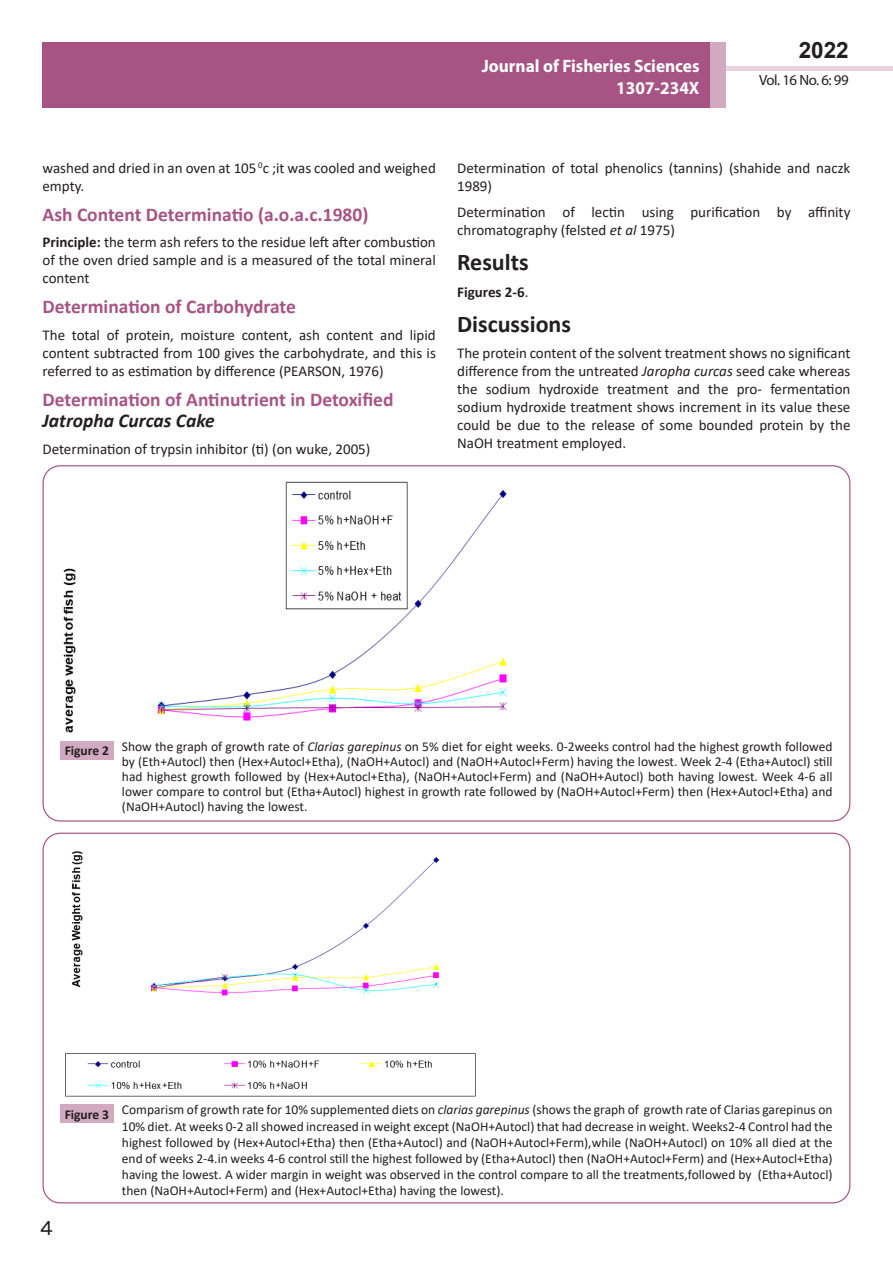
<style>
.page{position:relative;width:893px;height:1263px;background:#fff}
.page>*{position:absolute;margin:0;border:0;box-sizing:border-box;transform-origin:0 0}
.t1{font:25.5px "Tunga";color:#231f20}
.side-heading{font:700 24px "Calibri";color:#231f20}
.t2{font:700 22.5px "Arial";color:#231f20}
.sub-side{font:700 19.5px/21.5px "Calibri";color:#a75484}
.t3{font:700 18px/21.6px "Myriad Pro";color:#fff;text-align:right;scale:.96 1}
.body_text{font:15px/18px "Calibri";color:#231f20}
.body_text-2{font:700 15px "Calibri";color:#231f20}
.t4{font:14.85px "Myriad Pro";letter-spacing:-.03em;color:#231f20}
.t5{font:13.5px/16.2px "Calibri";color:#231f20;text-align:justify}
.t6{font:700 13.5px "Calibri";color:#231f20}
.s1{font-weight:700}
.s2{font-style:italic;color:#231f20}
.s3{font-style:italic}
.s4{font-weight:400}
</style>
<div class="page">
<div style="left:722px;top:66px;width:171px;height:5px;background:#e7d2de"></div>
<div style="left:43px;top:42px;width:682px;height:66px;background:#a75484"></div>
<div style="left:710px;top:42px;width:15px;height:66px;background:#d1a9c1"></div>
<div style="left:60px;top:741px;width:53px;height:19px;background:#d1a9c1"></div>
<img style="left:63px;top:481px;width:444px;height:252px">
<div style="left:60px;top:1104px;width:53px;height:19px;background:#d1a9c1"></div>
<img style="left:65px;top:851px;width:411px;height:245px">
<h3 class="t3" style="left:482px;top:55px;width:228px">Journal of Fisheries Sciences<br>1307-234X</h3>
<h3 class="t2" style="left:799px;top:35px;width:52px">2022</h3>
<p class="t4" style="left:759px;top:71px;width:91px">Vol. 16 No. 6: 99</p>
<p class="body_text" style="left:43px;top:158px;width:395px">washed and dried in an oven at 105 <sup>0</sup>c ;it was cooled and weighed empty.</p>
<p class="sub-side" style="left:43px;top:203px;width:327px">Ash Content Determinatio (a.o.a.c.1980)</p>
<p class="body_text" style="left:43px;top:233px;width:395px;text-align:justify"><span class="s1">Principle:</span> the term ash refers to the residue left after combustion of the oven dried sample and is a measured of the total mineral content</p>
<p class="sub-side" style="left:43px;top:296px;width:255px">Determination of Carbohydrate</p>
<p class="body_text" style="left:43px;top:325px;width:395px;text-align:justify">The total of protein, moisture content, ash content and lipid content subtracted from 100 gives the carbohydrate, and this is referred to as estimation by difference (PEARSON, 1976)</p>
<p class="sub-side" style="left:43px;top:388px;width:352px">Determination of Antinutrient in Detoxified<br><span class="s2">Jatropha Curcas Cake</span></p>
<p class="body_text" style="left:43px;top:439px;width:329px">Determination of trypsin inhibitor (ti) (on wuke, 2005)</p>
<p class="body_text" style="left:457px;top:158px;width:395px">Determination of total phenolics (tannins) (shahide and naczk<br>1989)</p>
<p class="body_text" style="left:457px;top:203px;width:395px">Determination of lectin using purification by affinity chromatography (felsted <span class="s3">et al</span> 1975)</p>
<p class="side-heading" style="left:457px;top:245px;width:73px">Results</p>
<p class="body_text-2" style="left:457px;top:281px;width:73px">Figures 2-6<span class="s4">.</span></p>
<p class="side-heading" style="left:457px;top:307px;width:115px">Discussions</p>
<p class="body_text" style="left:457px;top:344px;width:395px;text-align:justify">The protein content of the solvent treatment shows no significant difference from the untreated <span class="s3">Jaropha curcas</span> seed cake whereas the sodium hydroxide treatment and the pro- fermentation sodium hydroxide treatment shows increment in its value these could be due to the release of some bounded protein by the NaOH treatment employed.</p>
<p class="t6" style="left:65px;top:741px;width:46px">Figure 2</p>
<p class="t5" style="left:122px;top:739px;width:712px;line-height:14.9px">Show the graph of growth rate of <span class="s3">Clarias garepinus</span> on 5% diet for eight weeks. 0-2weeks control had the highest growth followed by (Eth+Autocl) then (Hex+Autocl+Etha), (NaOH+Autocl) and (NaOH+Autocl+Ferm) having the lowest. Week 2-4 (Etha+Autocl) still had highest growth followed by (Hex+Autocl+Etha), (NaOH+Autocl+Ferm) and (NaOH+Autocl) both having lowest. Week 4-6 all lower compare to control but (Etha+Autocl) highest in growth rate followed by (NaOH+Autocl+Ferm) then (Hex+Autocl+Etha) and (NaOH+Autocl) having the lowest.</p>
<h1 class="t1" style="left:40px;top:1211px;width:15px">4</h1>
<p class="t6" style="left:65px;top:1104px;width:46px">Figure 3</p>
<p class="t5" style="left:122px;top:1101px;width:712px">Comparism of growth rate for 10% supplemented diets on <span class="s3">clarias garepinus</span> (shows the graph of growth rate of Clarias garepinus on 10% diet. At weeks 0-2 all showed increased in weight except (NaOH+Autocl) that had decrease in weight. Weeks2-4 Control had the highest followed by (Hex+Autocl+Etha) then (Etha+Autocl) and (NaOH+Autocl+Ferm),while (NaOH+Autocl) on 10% all died at the end of weeks 2-4.in weeks 4-6 control still the highest followed by (Etha+Autocl) then (NaOH+Autocl+Ferm) and (Hex+Autocl+Etha) having the lowest. A wider margin in weight was observed in the control compare to all the treatments,followed by (Etha+Autocl) then (NaOH+Autocl+Ferm) and (Hex+Autocl+Etha) having the lowest).</p>
</div>
